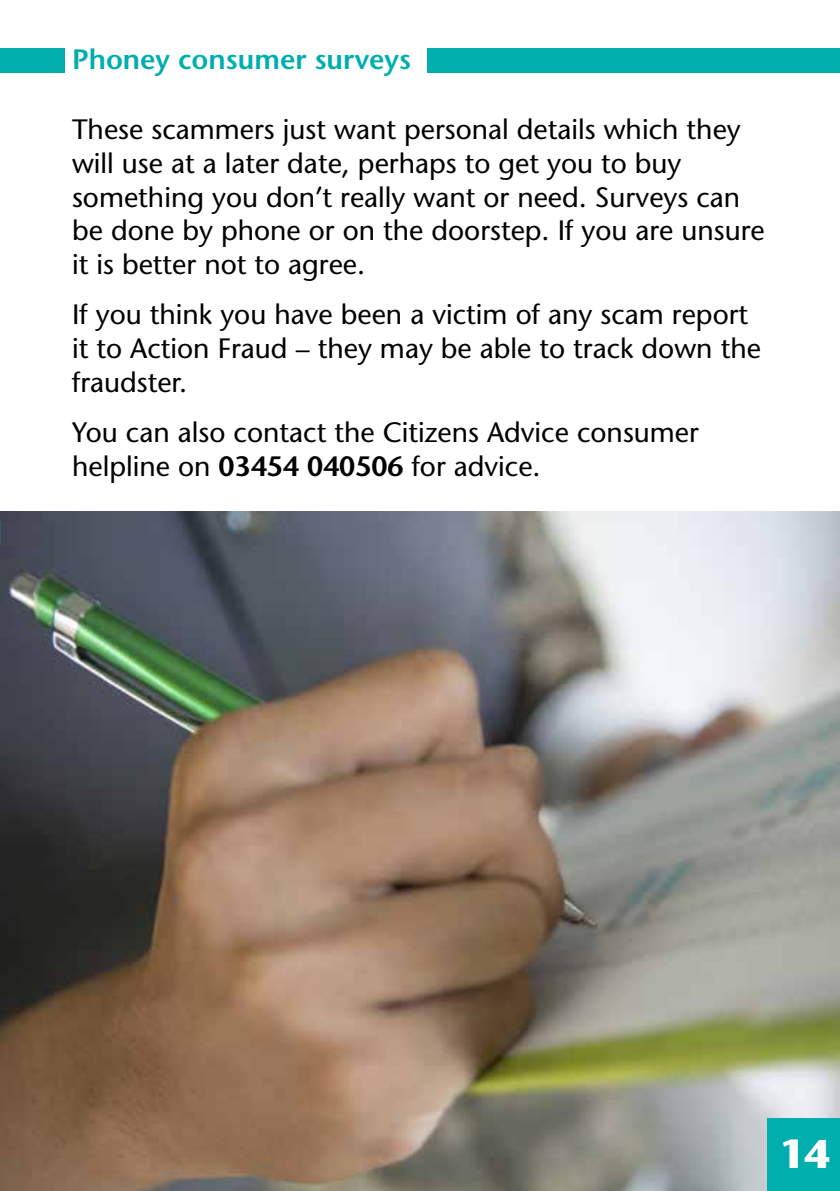
<style>
.page{position:relative;width:840px;height:1191px;background:#fff}
.page>*{position:absolute;margin:0;border:0;box-sizing:border-box;transform-origin:0 0}
.t1{font:700 40px "Stone Sans Std";color:#fff}
.t2{font:500 28px/33.6px "Stone Sans Std";color:#000}
.t3{font:600 28px "Stone Sans Std";color:#00aeae}
.s1{font-weight:600}
</style>
<div class="page">
<img style="left:0;top:512px;width:839px;height:679px">
<div style="left:767px;top:1119px;width:72px;height:72px;background:#00aeae"></div>
<div style="left:0;top:49px;width:65px;height:24px;background:#00aeae"></div>
<div style="left:427px;top:49px;width:412px;height:24px;background:#00aeae"></div>
<p class="t3" style="left:72px;top:43px;width:340px">Phoney consumer surveys</p>
<p class="t2" style="left:72px;top:113px;width:693px">These scammers just want personal details which they will use at a later date, perhaps to get you to buy something you don’t really want or need. Surveys can be done by phone or on the doorstep. If you are unsure it is better not to agree.</p>
<p class="t2" style="left:72px;top:298px;width:690px">If you think you have been a victim of any scam report it to Action Fraud – they may be able to track down the fraudster.</p>
<p class="t2" style="left:72px;top:416px;width:628px">You can also contact the Citizens Advice consumer helpline on <span class="s1">03454 040506</span> for advice.</p>
<h1 class="t1" style="left:779px;top:1129px;width:52px">14</h1>
</div>
